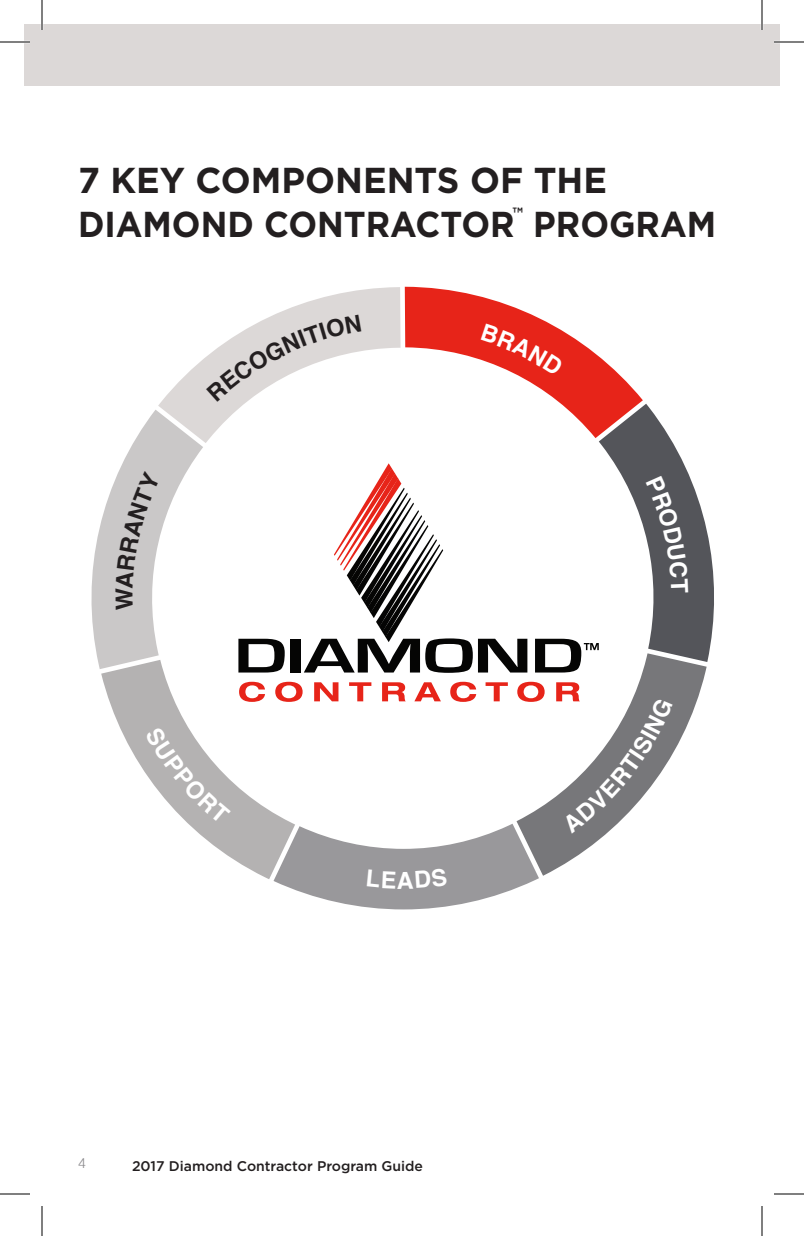
<style>
.page{position:relative;width:804px;height:1236px;background:#fff}
.page>*{position:absolute;margin:0;border:0;box-sizing:border-box;transform-origin:0 0}
.t1{font:700 36px/43.2px "Gotham";color:#231f20}
.t2{font:700 36px "Gotham";color:#231f20;scale:.94 1}
.t3{font:700 16.4px "Gotham";color:#231f20;scale:.94 1}
.t4{font:500 14px "Gotham";color:#231f20}
.t5{font:300 14px "Helvetica";color:#8b8a8d}
</style>
<div class="page">
<div style="left:24px;top:24px;width:756px;height:61px;background:#dcd8d7"></div>
<svg style="left:295px;top:682px;width:8px;height:20px"></svg>
<svg style="left:314px;top:682px;width:24px;height:19px"></svg>
<svg style="left:349px;top:682px;width:22px;height:19px"></svg>
<svg style="left:382px;top:682px;width:24px;height:19px"></svg>
<svg style="left:414px;top:682px;width:27px;height:19px"></svg>
<svg style="left:450px;top:682px;width:26px;height:20px"></svg>
<svg style="left:486px;top:682px;width:22px;height:19px"></svg>
<svg style="left:517px;top:673px;width:188px;height:203px"></svg>
<svg style="left:101px;top:673px;width:194px;height:206px"></svg>
<hr style="left:0;top:41px;width:30px;height:2px;background:#fff">
<hr style="left:774px;top:41px;width:30px;height:2px;background:#fff">
<hr style="left:41px;top:0;width:2px;height:30px;background:#fff">
<hr style="left:761px;top:0;width:2px;height:30px;background:#fff">
<hr style="left:0;top:42px;width:30px;height:1px;background:#000">
<hr style="left:774px;top:42px;width:30px;height:1px;background:#000">
<hr style="left:0;top:1194px;width:30px;height:1px;background:#000">
<hr style="left:774px;top:1194px;width:30px;height:1px;background:#000">
<hr style="left:42px;top:0;width:1px;height:30px;background:#000">
<hr style="left:42px;top:1206px;width:1px;height:30px;background:#000">
<hr style="left:762px;top:0;width:1px;height:30px;background:#000">
<hr style="left:762px;top:1206px;width:1px;height:30px;background:#000">
<svg style="left:556px;top:682px;width:117px;height:152px"></svg>
<svg style="left:274px;top:824px;width:265px;height:85px"></svg>
<svg style="left:145px;top:726px;width:86px;height:98px"></svg>
<svg style="left:91px;top:287px;width:623px;height:386px"></svg>
<p class="t1" style="left:78px;top:158px;width:531px">7 KEY COMPONENTS OF THE<br>DIAMOND CONTRACTOR</p>
<p class="t3" style="left:513px;top:204px;width:13px">™</p>
<p class="t2" style="left:533px;top:203px;width:196px">PROGRAM</p>
<p class="t5" style="left:78px;top:1151px;width:9px">4</p>
<p class="t4" style="left:132px;top:1158px;width:293px">2017 Diamond Contractor Program Guide</p>
</div>
